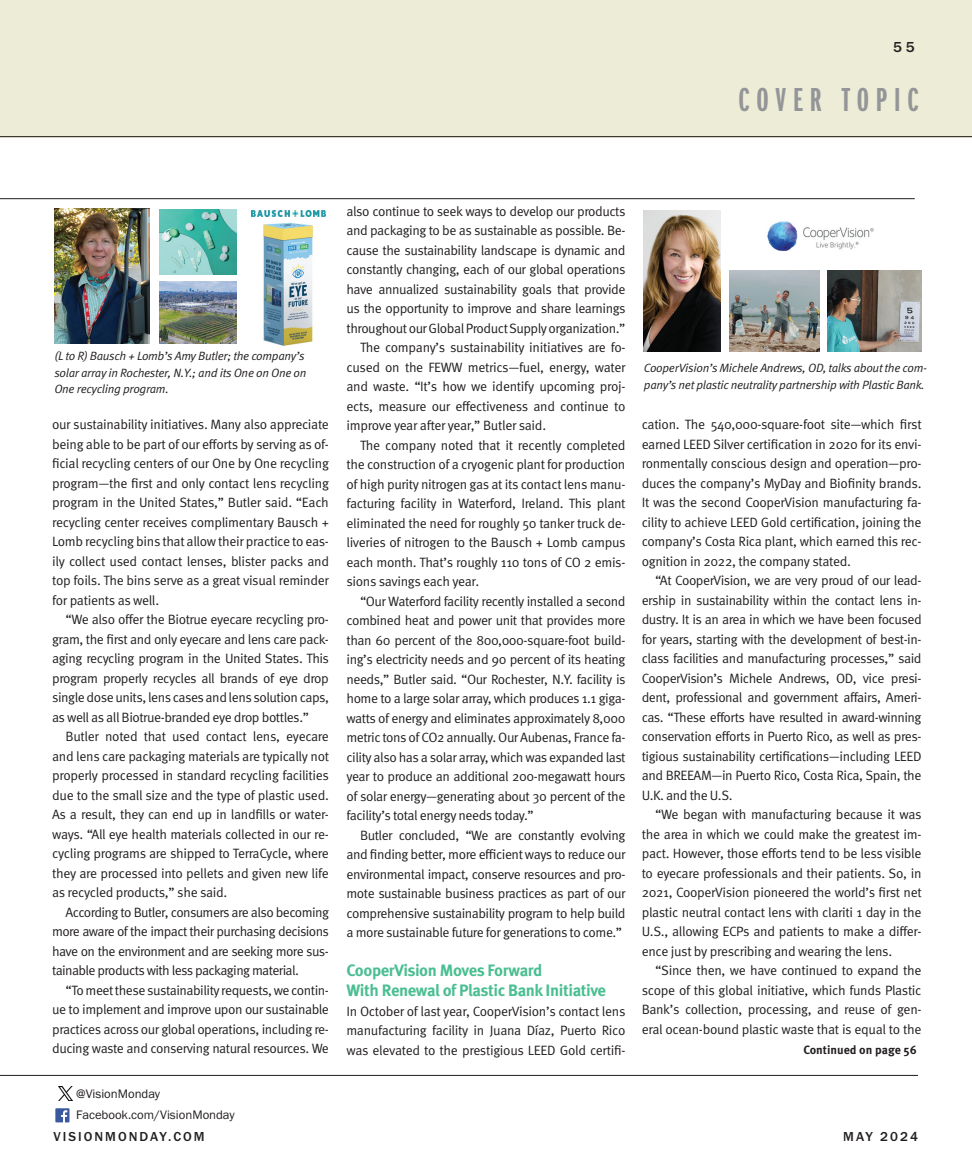
<style>
.page{position:relative;width:972px;height:1175px;background:#fff}
.page>*{position:absolute;margin:0;border:0;box-sizing:border-box;transform-origin:0 0}
.CATEGORY{font:34.5px "Franklin Gothic URW Ext Com D Dem";letter-spacing:.2em;color:#939598}
.Captions{font:700 16.5px "Meta Pro";letter-spacing:-.025em;color:#4abe92}
.CATEGORY-2{font:500 15px "Franklin Gothic URW";color:#231f20}
.Captions-2{font:13.5px/19.5px "Meta Pro Norm";letter-spacing:-.035em;color:#231f20;text-align:justify}
.CATEGORY-3{font:500 13.5px "Franklin Gothic URW";letter-spacing:.15em;color:#231f20}
.t1{font:12.75px "Franklin Gothic URW Boo";color:#231f20}
.Captions-3{font:12px/16.5px "Meta Pro Norm Ita";letter-spacing:-.025em;color:#231f20}
.t2{font:700 12px "Meta Pro";color:#231f20}
</style>
<div class="page">
<div style="left:1px;top:0;width:971px;height:137px;background:#edecd6"></div>
<hr style="left:0;top:1075px;width:918px;height:1px;background:#231f20">
<hr style="left:0;top:136px;width:972px;height:1px;background:#231f20">
<img style="left:55px;top:1108px;width:14px;height:14px">
<img style="left:59px;top:1086px;width:14px;height:14px">
<hr style="left:0;top:198px;width:915px;height:1px;background:#231f20">
<img style="left:55px;top:208px;width:94px;height:135px">
<img style="left:160px;top:209px;width:77px;height:65px">
<img style="left:251px;top:210px;width:75px;height:6px">
<img style="left:263px;top:222px;width:50px;height:124px">
<img style="left:159px;top:282px;width:78px;height:61px">
<img style="left:644px;top:211px;width:77px;height:140px">
<img style="left:767px;top:221px;width:107px;height:30px">
<img style="left:730px;top:270px;width:90px;height:81px">
<img style="left:827px;top:270px;width:95px;height:81px">
<p class="CATEGORY-2" style="left:893px;top:38px;width:23px">55</p>
<p class="CATEGORY" style="left:739px;top:81px;width:181px">COVER TOPIC</p>
<p class="Captions-3" style="left:54px;top:347px;width:254px">(L to R) Bausch + Lomb’s Amy Butler; the company’s solar array in Rochester, N.Y.; and its One on One on<br>One recycling program.</p>
<p class="Captions-2" style="left:52px;top:414px;width:278px">our sustainability initiatives. Many also appreciate being able to be part of our efforts by serving as of&shy;ficial recycling centers of our One by One recycling program—the first and only contact lens recycling program in the United States,” Butler said. “Each recycling center receives complimentary Bausch + Lomb recycling bins that allow their practice to eas&shy;ily collect used contact lenses, blister packs and top foils. The bins serve as a great visual reminder for patients as well.</p>
<p class="Captions-2" style="left:52px;top:609px;width:278px;text-indent:14px">“We also offer the Biotrue eyecare recycling pro&shy;gram, the first and only eyecare and lens care pack&shy;aging recycling program in the United States. This program properly recycles all brands of eye drop single dose units, lens cases and lens solution caps, as well as all Biotrue-branded eye drop bottles.”</p>
<p class="Captions-2" style="left:52px;top:726px;width:278px;text-indent:14px">Butler noted that used contact lens, eyecare and lens care packaging materials are typically not properly processed in standard recycling facilities due to the small size and the type of plastic used.<br>As a result, they can end up in landfills or water&shy;ways. “All eye health materials collected in our re&shy;cycling programs are shipped to TerraCycle, where they are processed into pellets and given new life as recycled products,” she said.</p>
<p class="Captions-2" style="left:52px;top:901px;width:278px;text-indent:14px">According to Butler, consumers are also becoming more aware of the impact their purchasing decisions have on the environment and are seeking more sus&shy;tainable products with less packaging material.</p>
<p class="Captions-2" style="left:52px;top:979px;width:278px;text-indent:14px">“To meet these sustainability requests, we contin&shy;ue to implement and improve upon our sustainable practices across our global operations, including re&shy;ducing waste and conserving natural resources. We</p>
<p class="t1" style="left:76px;top:1086px;width:85px">@VisionMonday</p>
<p class="t1" style="left:76px;top:1106px;width:160px">Facebook.com/VisionMonday</p>
<p class="Captions-2" style="left:346px;top:200px;width:281px">also continue to seek ways to develop our products and packaging to be as sustainable as possible. Be&shy;cause the sustainability landscape is dynamic and constantly changing, each of our global operations have annualized sustainability goals that provide us the opportunity to improve and share learnings throughout our Global Product Supply organization.”</p>
<p class="Captions-2" style="left:346px;top:337px;width:281px;text-indent:14px">The company’s sustainability initiatives are fo&shy;cused on the FEWW metrics—fuel, energy, water and waste. “It’s how we identify upcoming proj&shy;ects, measure our effectiveness and continue to improve year after year,” Butler said.</p>
<p class="Captions-2" style="left:346px;top:434px;width:281px;text-indent:14px">The company noted that it recently completed the construction of a cryogenic plant for production of high purity nitrogen gas at its contact lens manu&shy;facturing facility in Waterford, Ireland. This plant eliminated the need for roughly 50 tanker truck de&shy;liveries of nitrogen to the Bausch + Lomb campus each month. That’s roughly 110 tons of CO 2 emis&shy;sions savings each year.</p>
<p class="Captions-2" style="left:346px;top:590px;width:281px;text-indent:14px">“Our Waterford facility recently installed a second combined heat and power unit that provides more than 60 percent of the 800,000-square-foot build&shy;ing’s electricity needs and 90 percent of its heating needs,” Butler said. “Our Rochester, N.Y. facility is home to a large solar array, which produces 1.1 giga&shy;watts of energy and eliminates approximately 8,000 metric tons of CO2 annually. Our Aubenas, France fa&shy;cility also has a solar array, which was expanded last year to produce an additional 200-megawatt hours of solar energy—generating about 30 percent of the facility’s total energy needs today.”</p>
<p class="Captions-2" style="left:346px;top:824px;width:281px;text-indent:14px">Butler concluded, “We are constantly evolving and finding better, more efficient ways to reduce our environmental impact, conserve resources and pro&shy;mote sustainable business practices as part of our comprehensive sustainability program to help build a more sustainable future for generations to come.”</p>
<p class="Captions" style="left:346px;top:957px;width:197px">CooperVision Moves Forward</p>
<p class="Captions" style="left:346px;top:977px;width:261px">With Renewal of Plastic Bank Initiative</p>
<p class="Captions-2" style="left:346px;top:1000px;width:281px">In October of last year, CooperVision’s contact lens manufacturing facility in Juana Díaz, Puerto Rico was elevated to the prestigious LEED Gold certifi-</p>
<p class="Captions-3" style="left:644px;top:359px;width:285px">CooperVision’s Michele Andrews, OD, talks about the com&shy;pany’s net plastic neutrality partnership with Plastic Bank.</p>
<p class="Captions-2" style="left:642px;top:414px;width:281px">cation. The 540,000-square-foot site—which first earned LEED Silver certification in 2020 for its envi&shy;ronmentally conscious design and operation—pro&shy;duces the company’s MyDay and Biofinity brands.<br>It was the second CooperVision manufacturing fa&shy;cility to achieve LEED Gold certification, joining the company’s Costa Rica plant, which earned this rec&shy;ognition in 2022, the company stated.</p>
<p class="Captions-2" style="left:642px;top:570px;width:281px;text-indent:14px">“At CooperVision, we are very proud of our lead&shy;ership in sustainability within the contact lens in&shy;dustry. It is an area in which we have been focused for years, starting with the development of best-in&shy;class facilities and manufacturing processes,” said CooperVision’s Michele Andrews, OD, vice presi&shy;dent, professional and government affairs, Ameri&shy;cas. “These efforts have resulted in award-winning conservation efforts in Puerto Rico, as well as pres&shy;tigious sustainability certifications—including LEED and BREEAM—in Puerto Rico, Costa Rica, Spain, the U.K. and the U.S.</p>
<p class="Captions-2" style="left:642px;top:804px;width:281px;text-indent:14px">“We began with manufacturing because it was the area in which we could make the greatest im&shy;pact. However, those efforts tend to be less visible to eyecare professionals and their patients. So, in 2021, CooperVision pioneered the world’s first net plastic neutral contact lens with clariti 1 day in the U.S., allowing ECPs and patients to make a differ&shy;ence just by prescribing and wearing the lens.</p>
<p class="Captions-2" style="left:642px;top:960px;width:281px;text-indent:14px">“Since then, we have continued to expand the scope of this global initiative, which funds Plastic Bank’s collection, processing, and reuse of gen&shy;eral ocean-bound plastic waste that is equal to the</p>
<p class="t2" style="left:803px;top:1040px;width:115px">Continued on page 56</p>
<p class="CATEGORY-3" style="left:53px;top:1128px;width:153px">VISIONMONDAY.COM</p>
<p class="CATEGORY-3" style="left:843px;top:1128px;width:76px">MAY 2024</p>
</div>
